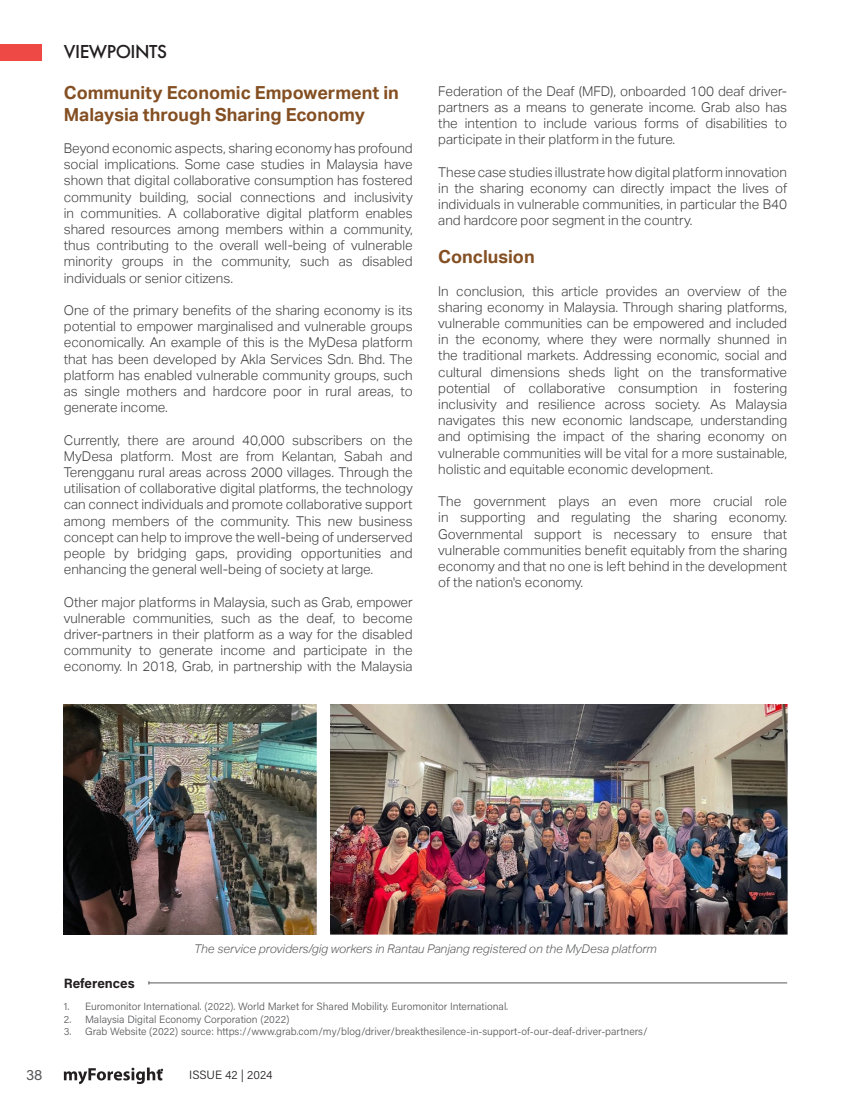
<style>
.page{position:relative;width:851px;height:1110px;background:#fff}
.page>*{position:absolute;margin:0;border:0;box-sizing:border-box;transform-origin:0 0}
.t1{font:500 19.5px "Futura PT";letter-spacing:-.025em;color:#231f20}
.t2{font:700 18px/21.6px "Aktiv Grotesk";color:#844f22}
.t3{font:15px "Acumin Pro";color:#57585a}
.Paragraph_Style_1{font:300 13.5px/16.2px "Aktiv Grotesk";color:#3e3e3f;text-align:justify}
.t4{font:700 13.5px "Acumin Pro";letter-spacing:.005em;color:#231f20}
.t5{font:italic 300 12px "Aktiv Grotesk";color:#57585a}
.t6{font:300 12px "Acumin Pro";color:#231f20}
.t7{font:300 10.5px "Acumin Pro";color:#57585a}
</style>
<div class="page">
<img style="left:64px;top:705px;width:252px;height:229px">
<img style="left:330px;top:705px;width:457px;height:229px">
<hr style="left:149px;top:982px;width:638px;height:1px;background:#57585a">
<div style="left:0;top:44px;width:42px;height:16px;background:#ef4946"></div>
<svg style="left:64px;top:1067px;width:99px;height:17px"></svg>
<h1 class="t1" style="left:64px;top:40px;width:105px">VIEWPOINTS</h1>
<p class="t2" style="left:64px;top:82px;width:336px">Community Economic Empowerment in<br>Malaysia through Sharing Economy</p>
<p class="Paragraph_Style_1" style="left:64px;top:140px;width:350px">Beyond economic aspects, sharing economy has profound social implications. Some case studies in Malaysia have shown that digital collaborative consumption has fostered community building, social connections and inclusivity in communities. A collaborative digital platform enables shared resources among members within a community, thus contributing to the overall well-being of vulnerable minority groups in the community, such as disabled individuals or senior citizens.</p>
<p class="Paragraph_Style_1" style="left:64px;top:302px;width:350px">One of the primary benefits of the sharing economy is its potential to empower marginalised and vulnerable groups economically. An example of this is the MyDesa platform that has been developed by Akla Services Sdn. Bhd. The platform has enabled vulnerable community groups, such as single mothers and hardcore poor in rural areas, to generate income.</p>
<p class="Paragraph_Style_1" style="left:64px;top:432px;width:350px">Currently, there are around 40,000 subscribers on the MyDesa platform. Most are from Kelantan, Sabah and Terengganu rural areas across 2000 villages. Through the utilisation of collaborative digital platforms, the technology can connect individuals and promote collaborative support among members of the community. This new business concept can help to improve the well-being of underserved people by bridging gaps, providing opportunities and enhancing the general well-being of society at large.</p>
<p class="Paragraph_Style_1" style="left:64px;top:594px;width:350px">Other major platforms in Malaysia, such as Grab, empower vulnerable communities, such as the deaf, to become driver-partners in their platform as a way for the disabled community to generate income and participate in the economy. In 2018, Grab, in partnership with the Malaysia</p>
<p class="Paragraph_Style_1" style="left:438px;top:83px;width:350px">Federation of the Deaf (MFD), onboarded 100 deaf driver&shy;partners as a means to generate income. Grab also has the intention to include various forms of disabilities to participate in their platform in the future.</p>
<p class="Paragraph_Style_1" style="left:438px;top:164px;width:350px">These case studies illustrate how digital platform innovation in the sharing economy can directly impact the lives of individuals in vulnerable communities, in particular the B40 and hardcore poor segment in the country.</p>
<p class="t2" style="left:438px;top:246px;width:98px">Conclusion</p>
<p class="Paragraph_Style_1" style="left:438px;top:283px;width:350px">In conclusion, this article provides an overview of the sharing economy in Malaysia. Through sharing platforms, vulnerable communities can be empowered and included in the economy, where they were normally shunned in the traditional markets. Addressing economic, social and cultural dimensions sheds light on the transformative potential of collaborative consumption in fostering inclusivity and resilience across society. As Malaysia navigates this new economic landscape, understanding and optimising the impact of the sharing economy on vulnerable communities will be vital for a more sustainable, holistic and equitable economic development.</p>
<p class="Paragraph_Style_1" style="left:438px;top:493px;width:350px">The government plays an even more crucial role in supporting and regulating the sharing economy.<br>Governmental support is necessary to ensure that vulnerable communities benefit equitably from the sharing economy and that no one is left behind in the development of the nation's economy.</p>
<p class="t5" style="left:194px;top:942px;width:464px">The service providers/gig workers in Rantau Panjang registered on the MyDesa platform</p>
<p class="t4" style="left:64px;top:973px;width:72px">References</p>
<p class="t7" style="left:64px;top:999px;width:446px">1. Euromonitor International. (2022). World Market for Shared Mobility. Euromonitor International.</p>
<p class="t7" style="left:64px;top:1012px;width:227px">2. Malaysia Digital Economy Corporation (2022)</p>
<p class="t7" style="left:64px;top:1024px;width:585px">3. Grab Website (2022) source: https://www.grab.com/my/blog/driver/breakthesilence-in-support-of-our-deaf-driver-partners/</p>
<p class="t3" style="left:26px;top:1064px;width:18px">38</p>
<p class="t6" style="left:189px;top:1067px;width:85px">ISSUE 42 | 2024</p>
</div>
